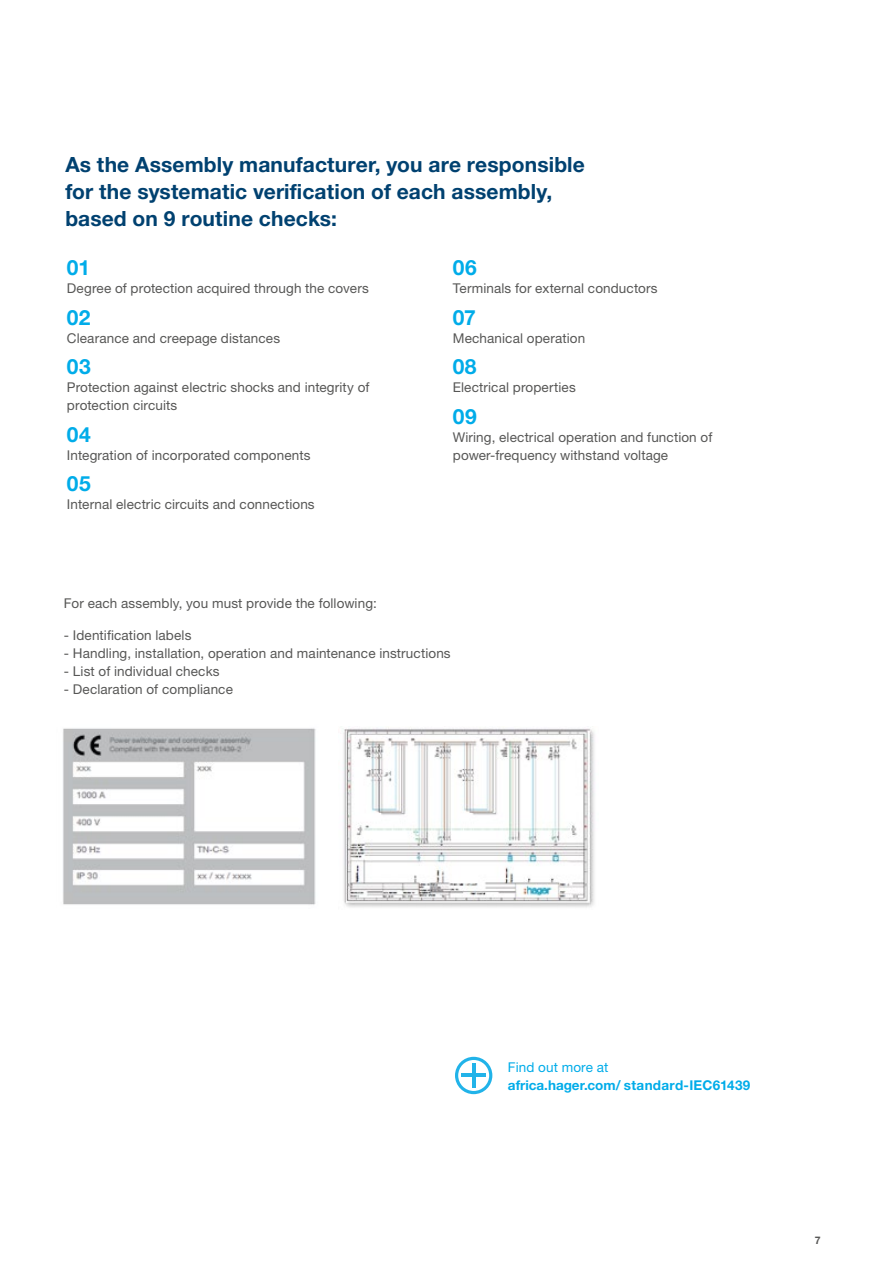
<style>
.page{position:relative;width:893px;height:1263px;background:#fff}
.page>*{position:absolute;margin:0;border:0;box-sizing:border-box;transform-origin:0 0}
.t1{font:700 21px/27px "Helvetica Neue LTW1 G";letter-spacing:.005em;color:#004170}
.t2{font:700 21px "Helvetica Neue LTW1 G";letter-spacing:.015em;color:#00ace9}
.t3{font:13.5px/18px "Helvetica Neue LTW1 G";letter-spacing:.01em;color:#575756}
.t4{font:700 13.5px "Helvetica Neue LTW1 G";color:#00ace9}
.t5{font:13.5px "Helvetica Neue LTW1 G";letter-spacing:.01em;color:#00ace9}
.t6{font:700 10.5px "Helvetica Neue LTW1 G";color:#575756}
</style>
<div class="page">
<img style="left:63px;top:728px;width:253px;height:177px">
<img style="left:343px;top:727px;width:252px;height:181px">
<svg style="left:455px;top:1057px;width:37px;height:37px"></svg>
<hr style="left:472px;top:1063px;width:3px;height:25px;background:#22b3e9">
<hr style="left:461px;top:1074px;width:25px;height:3px;background:#22b3e9">
<h1 class="t1" style="left:65px;top:150px;width:521px">As the Assembly manufacturer, you are responsible for the systematic verification of each assembly, based on 9 routine checks:</h1>
<h1 class="t2" style="left:67px;top:255px;width:25px">01</h1>
<p class="t3" style="left:67px;top:279px;width:303px">Degree of protection acquired through the covers</p>
<h1 class="t2" style="left:67px;top:304px;width:25px">02</h1>
<p class="t3" style="left:67px;top:329px;width:215px">Clearance and creepage distances</p>
<h1 class="t2" style="left:67px;top:354px;width:25px">03</h1>
<p class="t3" style="left:67px;top:378px;width:304px">Protection against electric shocks and integrity of protection circuits</p>
<h1 class="t2" style="left:67px;top:421px;width:25px">04</h1>
<p class="t3" style="left:67px;top:446px;width:245px">Integration of incorporated components</p>
<h1 class="t2" style="left:67px;top:471px;width:25px">05</h1>
<p class="t3" style="left:67px;top:495px;width:249px">Internal electric circuits and connections</p>
<h1 class="t2" style="left:453px;top:255px;width:25px">06</h1>
<p class="t3" style="left:453px;top:279px;width:206px">Terminals for external conductors</p>
<h1 class="t2" style="left:453px;top:304px;width:25px">07</h1>
<p class="t3" style="left:453px;top:329px;width:134px">Mechanical operation</p>
<h1 class="t2" style="left:453px;top:354px;width:25px">08</h1>
<p class="t3" style="left:453px;top:378px;width:124px">Electrical properties</p>
<h1 class="t2" style="left:453px;top:403px;width:25px">09</h1>
<p class="t3" style="left:453px;top:428px;width:261px">Wiring, electrical operation and function of power-frequency withstand voltage</p>
<p class="t3" style="left:64px;top:594px;width:314px">For each assembly, you must provide the following:</p>
<p class="t3" style="left:64px;top:626px;width:129px">- Identification labels</p>
<p class="t3" style="left:64px;top:644px;width:388px">- Handling, installation, operation and maintenance instructions</p>
<p class="t3" style="left:64px;top:662px;width:157px">- List of individual checks</p>
<p class="t3" style="left:64px;top:680px;width:171px">- Declaration of compliance</p>
<p class="t5" style="left:508px;top:1058px;width:102px">Find out more at</p>
<p class="t4" style="left:508px;top:1076px;width:244px">africa.hager.com/ standard-IEC61439</p>
<p class="t6" style="left:815px;top:1233px;width:7px">7</p>
</div>
